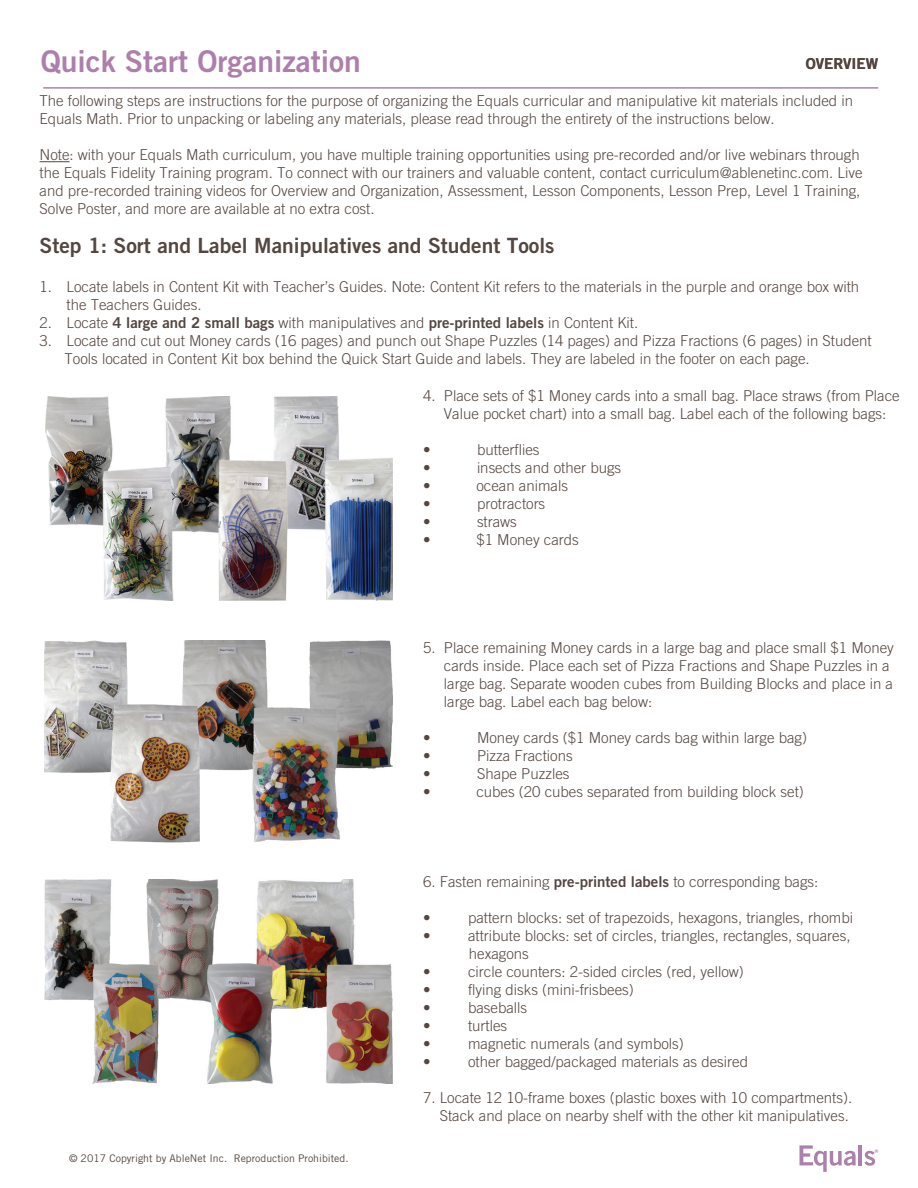
<style>
.page{position:relative;width:918px;height:1188px;background:#fff}
.page>*{position:absolute;margin:0;border:0;box-sizing:border-box;transform-origin:0 0}
.t1{font:30px "Trade Gothic LT Std Bd 2";color:#ac80ab}
.t2{font:21px "Trade Gothic LT Std Bd 2";color:#544640}
.t3{font:300 15px/18px "Trade Gothic LT Std";color:#544640}
.t4{font:15px "Trade Gothic LT Std Bd 2";color:#544640}
.t5{font:10.5px "Trade Gothic LT Std";color:#544640}
.s1{font-family:"Trade Gothic LT Std Bd 2";font-weight:400}
</style>
<div class="page">
<hr style="left:43px;top:88px;width:835px;height:1px;background:#ac80ab">
<hr style="left:40px;top:161px;width:30px;height:1px;background:#544640">
<img style="left:46px;top:397px;width:346px;height:204px">
<img style="left:44px;top:640px;width:348px;height:203px">
<img style="left:44px;top:880px;width:348px;height:204px">
<svg style="left:800px;top:1145px;width:56px;height:27px"></svg>
<hr style="left:859px;top:1145px;width:3px;height:20px;background:#ac80ab">
<svg style="left:864px;top:1149px;width:14px;height:17px"></svg>
<h1 class="t1" style="left:41px;top:43px;width:321px">Quick Start Organization</h1>
<p class="t4" style="left:806px;top:54px;width:74px">OVERVIEW</p>
<p class="t3" style="left:40px;top:92px;width:815px">The following steps are instructions for the purpose of organizing the Equals curricular and manipulative kit materials included in<br>Equals Math. Prior to unpacking or labeling any materials, please read through the entirety of the instructions below.</p>
<p class="t3" style="left:40px;top:146px;width:824px">Note: with your Equals Math curriculum, you have multiple training opportunities using pre-recorded and/or live webinars through the Equals Fidelity Training program. To connect with our trainers and valuable content, contact curriculum@ablenetinc.com. Live and pre-recorded training videos for Overview and Organization, Assessment, Lesson Components, Lesson Prep, Level 1 Training, Solve Poster, and more are available at no extra cost.</p>
<h2 class="t2" style="left:40px;top:233px;width:517px">Step 1: Sort and Label Manipulatives and Student Tools</h2>
<p class="t3" style="left:67px;top:278px;width:794px;text-indent:-27px">1. Locate labels in Content Kit with Teacher’s Guides. Note: Content Kit refers to the materials in the purple and orange box with the Teachers Guides.</p>
<p class="t3" style="left:40px;top:314px;width:600px">2. Locate <span class="s1">4 large and 2 small bags</span> with manipulatives and <span class="s1">pre-printed labels</span> in Content Kit.</p>
<p class="t3" style="left:65px;top:332px;width:809px;text-indent:-25px">3. Locate and cut out Money cards (16 pages) and punch out Shape Puzzles (14 pages) and Pizza Fractions (6 pages) in Student<br>Tools located in Content Kit box behind the Quick Start Guide and labels. They are labeled in the footer on each page.</p>
<p class="t3" style="left:423px;top:387px;width:478px;text-align:center">4. Place sets of $1 Money cards into a small bag. Place straws (from Place<br>Value pocket chart) into a small bag. Label each of the following bags:</p>
<p class="t3" style="left:423px;top:441px;width:9px">•</p>
<p class="t3" style="left:477px;top:441px;width:64px">butterflies</p>
<p class="t3" style="left:423px;top:459px;width:9px">•</p>
<p class="t3" style="left:477px;top:459px;width:146px">insects and other bugs</p>
<p class="t3" style="left:423px;top:477px;width:9px">•</p>
<p class="t3" style="left:476px;top:477px;width:93px">ocean animals</p>
<p class="t3" style="left:423px;top:495px;width:9px">•</p>
<p class="t3" style="left:477px;top:495px;width:70px">protractors</p>
<p class="t3" style="left:423px;top:513px;width:9px">•</p>
<p class="t3" style="left:477px;top:513px;width:41px">straws</p>
<p class="t3" style="left:423px;top:531px;width:9px">•</p>
<p class="t3" style="left:476px;top:531px;width:104px">$1 Money cards</p>
<p class="t3" style="left:444px;top:639px;width:452px;text-indent:-21px">5. Place remaining Money cards in a large bag and place small $1 Money cards inside. Place each set of Pizza Fractions and Shape Puzzles in a large bag. Separate wooden cubes from Building Blocks and place in a large bag. Label each bag below:</p>
<p class="t3" style="left:423px;top:729px;width:9px">•</p>
<p class="t3" style="left:477px;top:729px;width:332px">Money cards ($1 Money cards bag within large bag)</p>
<p class="t3" style="left:423px;top:747px;width:9px">•</p>
<p class="t3" style="left:477px;top:747px;width:97px">Pizza Fractions</p>
<p class="t3" style="left:423px;top:765px;width:9px">•</p>
<p class="t3" style="left:477px;top:765px;width:94px">Shape Puzzles</p>
<p class="t3" style="left:423px;top:783px;width:9px">•</p>
<p class="t3" style="left:476px;top:783px;width:329px">cubes (20 cubes separated from building block set)</p>
<p class="t5" style="left:69px;top:1152px;width:281px">© 2017 Copyright by AbleNet Inc. Reproduction Prohibited.</p>
<p class="t3" style="left:423px;top:873px;width:397px">6. Fasten remaining <span class="s1">pre-printed labels</span> to corresponding bags:</p>
<p class="t3" style="left:423px;top:909px;width:9px">•</p>
<p class="t3" style="left:468px;top:909px;width:387px">pattern blocks: set of trapezoids, hexagons, triangles, rhombi</p>
<p class="t3" style="left:423px;top:927px;width:9px">•</p>
<p class="t3" style="left:468px;top:927px;width:384px">attribute blocks: set of circles, triangles, rectangles, squares, hexagons</p>
<p class="t3" style="left:423px;top:963px;width:9px">•</p>
<p class="t3" style="left:468px;top:963px;width:277px">circle counters: 2-sided circles (red, yellow)</p>
<p class="t3" style="left:423px;top:981px;width:9px">•</p>
<p class="t3" style="left:468px;top:981px;width:167px">flying disks (mini-frisbees)</p>
<p class="t3" style="left:423px;top:999px;width:9px">•</p>
<p class="t3" style="left:468px;top:999px;width:61px">baseballs</p>
<p class="t3" style="left:423px;top:1017px;width:9px">•</p>
<p class="t3" style="left:468px;top:1017px;width:41px">turtles</p>
<p class="t3" style="left:423px;top:1035px;width:9px">•</p>
<p class="t3" style="left:468px;top:1035px;width:217px">magnetic numerals (and symbols)</p>
<p class="t3" style="left:423px;top:1053px;width:9px">•</p>
<p class="t3" style="left:468px;top:1053px;width:282px">other bagged/packaged materials as desired</p>
<p class="t3" style="left:423px;top:1089px;width:431px;text-align:right">7. Locate 12 10-frame boxes (plastic boxes with 10 compartments).<br>Stack and place on nearby shelf with the other kit manipulatives.</p>
</div>
